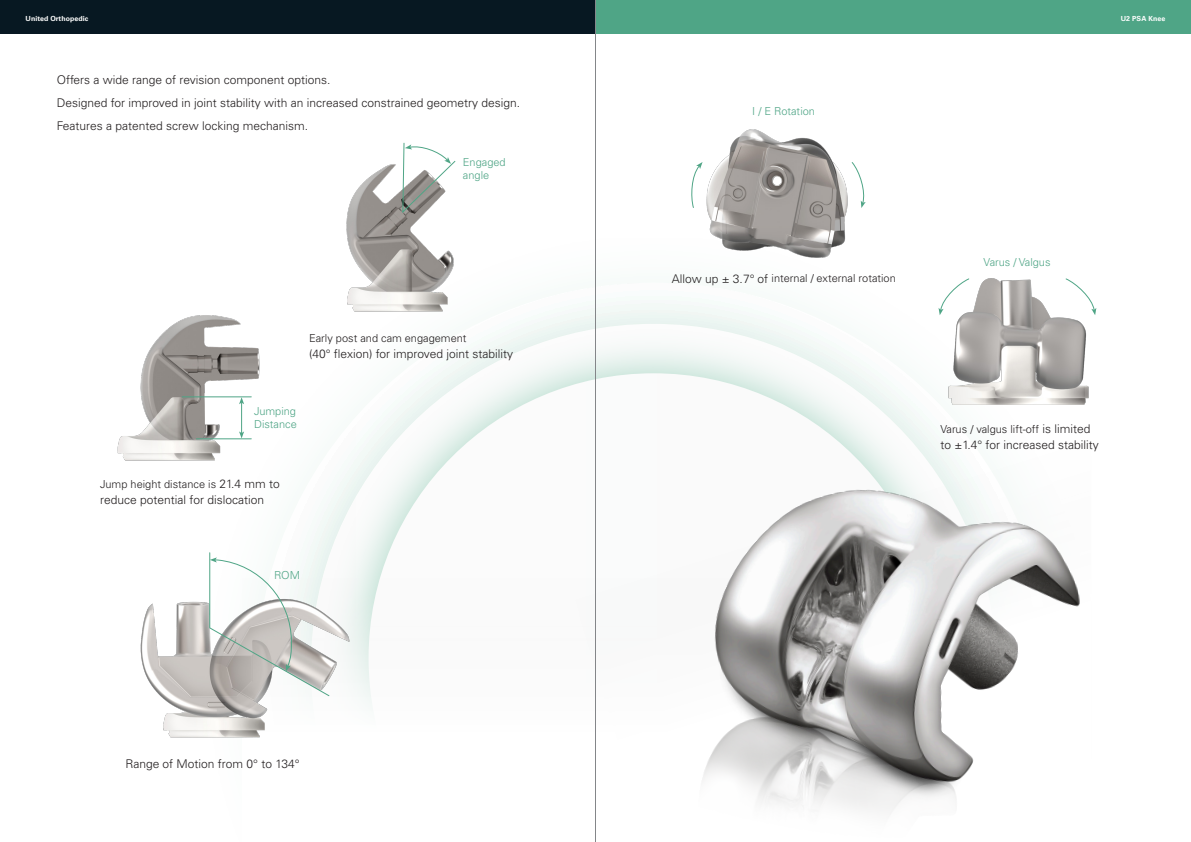
<style>
.page{position:relative;width:1191px;height:842px;background:#fff}
.page>*{position:absolute;margin:0;border:0;box-sizing:border-box;transform-origin:0 0}
.內文{font:300 12px "Univers LT Pro 45";color:#231f20}
.內文-2{font:300 11px "Univers LT Pro 45";color:#231f20}
.內文-3{font:300 11px/13px "Univers LT Pro 45";color:#4fa586}
.t1{font:700 7px "Univers LT Pro 65";letter-spacing:.01em;color:#fff}
.s1{font-size:12px}
</style>
<div class="page">
<div style="left:0;top:0;width:595px;height:34px;background:#071822"></div>
<div style="left:595px;top:0;width:596px;height:34px;background:#4fa586"></div>
<svg style="left:368px;top:373px;width:570px;height:205px"></svg>
<svg style="left:574px;top:440px;width:424px;height:138px"></svg>
<img style="left:651px;top:449px;width:429px;height:365px">
<img style="left:346px;top:164px;width:128px;height:160px">
<img style="left:117px;top:315px;width:143px;height:146px">
<img style="left:140px;top:560px;width:218px;height:178px">
<img style="left:702px;top:129px;width:146px;height:129px">
<img style="left:940px;top:278px;width:157px;height:138px">
<svg style="left:402px;top:142px;width:54px;height:72px"></svg>
<svg style="left:691px;top:162px;width:11px;height:46px"></svg>
<svg style="left:1064px;top:278px;width:32px;height:37px"></svg>
<svg style="left:938px;top:278px;width:32px;height:37px"></svg>
<svg style="left:851px;top:162px;width:15px;height:46px"></svg>
<hr style="left:196px;top:438px;width:55px;height:1px;background:#4fa586">
<hr style="left:182px;top:396px;width:69px;height:1px;background:#4fa586">
<hr style="left:241px;top:403px;width:1px;height:30px;background:#4fa586">
<svg style="left:239px;top:397px;width:5px;height:7px"></svg>
<svg style="left:239px;top:431px;width:5px;height:7px"></svg>
<svg style="left:209px;top:552px;width:121px;height:145px"></svg>
<hr style="left:595px;top:0;width:1px;height:842px;background:#848689">
<p class="t1" style="left:26px;top:14px;width:64px">United Orthopedic</p>
<p class="t1" style="left:1120px;top:14px;width:46px">U2 PSA Knee</p>
<p class="內文" style="left:57px;top:72px;width:275px">Offers a wide range of revision component options.</p>
<p class="內文" style="left:57px;top:95px;width:465px">Designed for improved in joint stability with an increased constrained geometry design.</p>
<p class="內文" style="left:57px;top:118px;width:253px">Features a patented screw locking mechanism.</p>
<p class="內文-3" style="left:463px;top:155px;width:44px">Engaged angle</p>
<p class="內文-2" style="left:309px;top:330px;width:159px">Early post and cam engagement</p>
<p class="內文" style="left:309px;top:346px;width:205px">(40° flexion) for improved joint stability</p>
<p class="內文-3" style="left:254px;top:404px;width:43px">Jumping</p>
<p class="內文-3" style="left:254px;top:417px;width:44px">Distance</p>
<p class="內文-2" style="left:100px;top:476px;width:181px">Jump height distance is <span class="s1">21.4 mm to</span></p>
<p class="內文" style="left:100px;top:492px;width:165px">reduce potential for dislocation</p>
<p class="內文-3" style="left:274px;top:568px;width:28px">ROM</p>
<p class="內文" style="left:125px;top:756px;width:176px">Range of Motion from 0° to 134°</p>
<p class="內文-3" style="left:752px;top:105px;width:64px">I / E Rotation</p>
<p class="內文-2" style="left:672px;top:271px;width:225px"><span class="s1">Allow up ± 3.7° of</span> internal / external rotation</p>
<p class="內文-3" style="left:983px;top:255px;width:68px">Varus / Valgus</p>
<p class="內文-2" style="left:940px;top:422px;width:152px">Varus / valgus lift-off <span class="s1">is limited</span></p>
<p class="內文" style="left:940px;top:437px;width:160px">to ±1.4° for increased stability</p>
</div>
